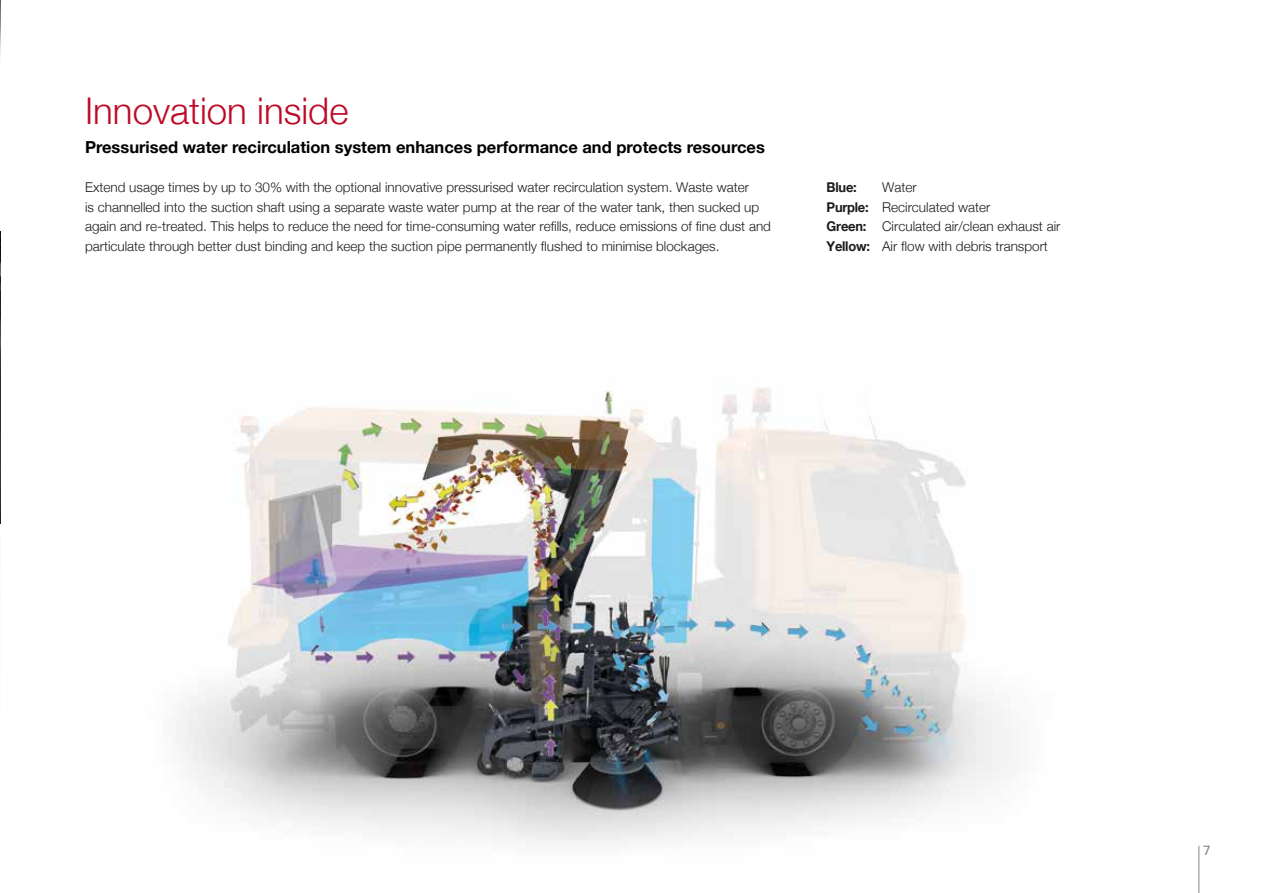
<style>
.page{position:relative;width:1263px;height:893px;background:#fff}
.page>*{position:absolute;margin:0;border:0;box-sizing:border-box;transform-origin:0 0}
.t1{font:300 36.75px "Helvetica Neue";color:#bd0a26}
.t2{font:700 16.5px "Helvetica Neue";color:#000}
.t3{font:300 13.5px/19.5px "Helvetica Neue";color:#1c1c1a}
.t4{font:700 13.5px "Helvetica Neue";color:#1c1c1a;scale:.96 1}
.t5{font:13.5px "Univers LT Pro 55 Roman";color:#87888a}
.s1{font-weight:700}
</style>
<div class="page">
<hr style="left:1198px;top:846px;width:1px;height:47px;background:#87888a">
<img style="left:177px;top:388px;width:834px;height:456px">
<img style="left:0;top:231px;width:1px;height:293px">
<svg style="left:0;top:231px;width:1px;height:86px"></svg>
<svg style="left:0;top:0;width:1px;height:57px"></svg>
<h1 class="t1" style="left:85px;top:81px;width:265px">Innovation inside</h1>
<p class="t2" style="left:85px;top:134px;width:681px">Pressurised water recirculation system enhances performance and protects resources</p>
<p class="t3" style="left:85px;top:177px;width:687px">Extend usage times by up to 30% with the optional innovative pressurised water recirculation system. Waste water<br>is channelled into the suction shaft using a separate waste water pump at the rear of the water tank, then sucked up again and re-treated. This helps to reduce the need for time-consuming water refills, reduce emissions of fine dust and particulate through better dust binding and keep the suction pipe permanently flushed to minimise blockages.</p>
<p class="t4" style="left:827px;top:177px;width:33px">Blue:</p>
<p class="t3" style="left:827px;top:177px;width:235px;text-indent:55px">Water<br><span class="s1">Purple:</span> Recirculated water<br><span class="s1">Green:</span> Circulated air/clean exhaust air<br><span class="s1">Yellow:</span> Air flow with debris transport</p>
<p class="t5" style="left:1203px;top:842px;width:9px">7</p>
</div>
